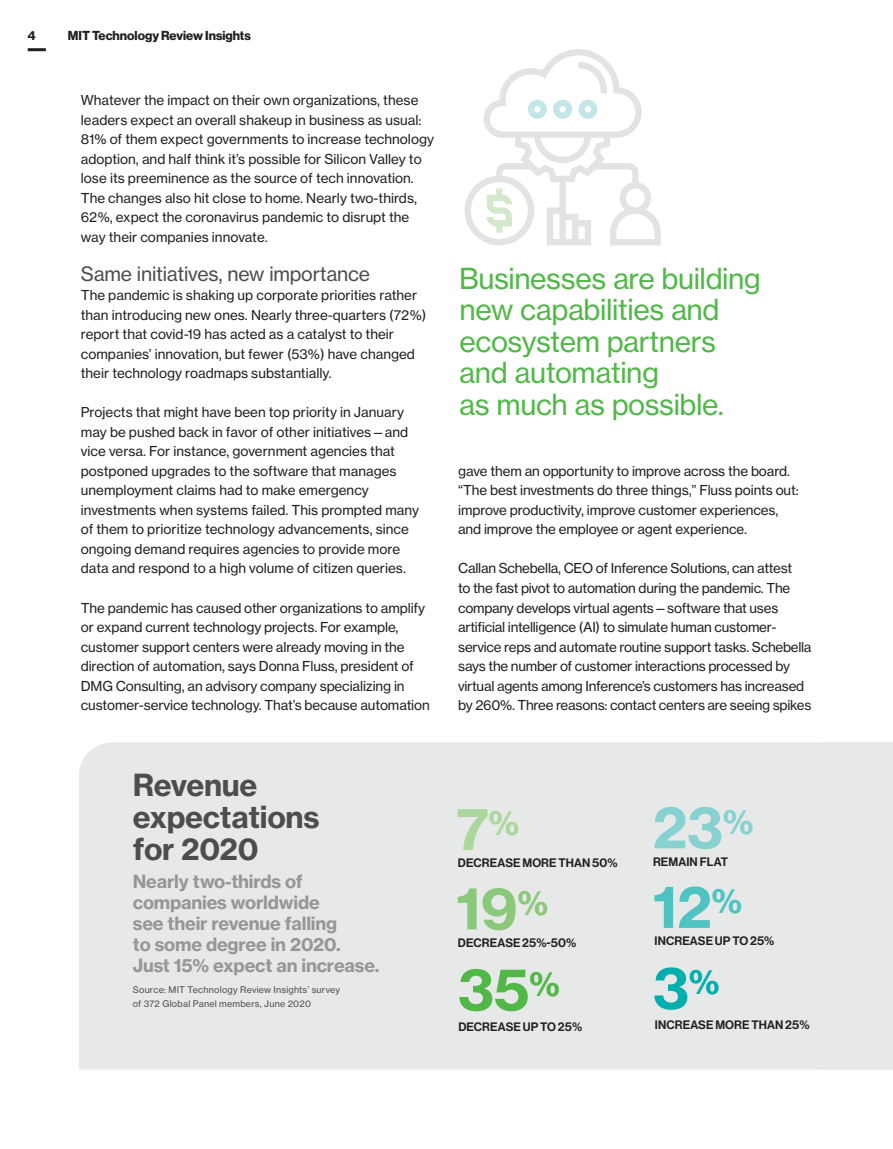
<style>
.page{position:relative;width:893px;height:1149px;background:#fff}
.page>*{position:absolute;margin:0;border:0;box-sizing:border-box;transform-origin:0 0}
.Wow_number{font:57px "N Haas Grotesk TX Std 75 Bd";color:#8bc97a}
.Wow_number-2{font:57px "N Haas Grotesk TX Std 75 Bd";color:#51b848}
.Wow_number-3{font:57px "N Haas Grotesk TX Std 75 Bd";color:#4fc3c2}
.Wow_number-4{font:57px "N Haas Grotesk TX Std 75 Bd";color:#abd69c}
.Wow_number-5{font:57px "N Haas Grotesk TX Std 75 Bd";color:#88d1d1}
.Wow_number-6{font:57px "N Haas Grotesk TX Std 75 Bd";color:#00afad}
.Wow_number-7{font:33.3px "N Haas Grotesk TX Std 75 Bd";color:#88d1d1}
.Infographic_H2{font:30px/31.5px "N Haas Grotesk TX Std 75 Bd";letter-spacing:-.01em;color:#4d4d4f}
.Callout{font:28.5px/31.5px "N Haas Grotesk TX Std 55 Rg";letter-spacing:-.015em;color:#51b848}
.Feature_Subhead{font:19.5px "N Haas Grotesk TX Std 55 Rg";letter-spacing:-.01em;color:#4d4d4f}
.Small_sidebar_hed{font:18px/21px "N Haas Grotesk TX Std 75 Bd";letter-spacing:-.01em;color:#949698}
.Feature_Text_w_o_ind{font:13.5px/19.5px "N Haas Grotesk TX Std 55 Rg";letter-spacing:-.01em;color:#231f20}
.t1{font:12.75px "N Haas Grotesk DS Std 75 Bd";color:#231f20}
.Small_Infograph_Text{font:12px "N Haas Grotesk DS Std 65 Md";letter-spacing:.01em;color:#231f20}
.source__white{font:9px/13.5px "N Haas Grotesk TX Std 55 Rg";letter-spacing:.02em;color:#4d4d4f}
</style>
<div class="page">
<hr style="left:28px;top:48px;width:18px;height:3px;background:#231f20">
<div style="left:79px;top:742px;width:742px;height:327px;background:#e7e8e8"></div>
<div style="left:821px;top:742px;width:72px;height:327px;background:#e7e8e8"></div>
<svg style="left:464px;top:49px;width:197px;height:196px"></svg>
<p class="t1" style="left:28px;top:28px;width:9px">4</p>
<p class="t1" style="left:68px;top:28px;width:184px">MIT Technology Review Insights</p>
<p class="Feature_Text_w_o_ind" style="left:81px;top:90px;width:355px">Whatever the impact on their own organizations, these leaders expect an overall shakeup in business as usual:<br>81% of them expect governments to increase technology adoption, and half think it’s possible for Silicon Valley to lose its preeminence as the source of tech innovation.<br>The changes also hit close to home. Nearly two-thirds, 62%, expect the coronavirus pandemic to disrupt the way their companies innovate.</p>
<p class="Feature_Subhead" style="left:81px;top:261px;width:291px">Same initiatives, new importance</p>
<p class="Feature_Text_w_o_ind" style="left:81px;top:285px;width:347px">The pandemic is shaking up corporate priorities rather than introducing new ones. Nearly three-quarters (72%) report that covid-19 has acted as a catalyst to their companies’ innovation, but fewer (53%) have changed their technology roadmaps substantially.</p>
<p class="Feature_Text_w_o_ind" style="left:81px;top:402px;width:340px">Projects that might have been top priority in January may be pushed back in favor of other initiatives—and vice versa. For instance, government agencies that postponed upgrades to the software that manages unemployment claims had to make emergency investments when systems failed. This prompted many of them to prioritize technology advancements, since ongoing demand requires agencies to provide more data and respond to a high volume of citizen queries.</p>
<p class="Feature_Text_w_o_ind" style="left:81px;top:597px;width:350px">The pandemic has caused other organizations to amplify or expand current technology projects. For example, customer support centers were already moving in the direction of automation, says Donna Fluss, president of DMG Consulting, an advisory company specializing in customer-service technology. That’s because automation</p>
<p class="Callout" style="left:459px;top:262px;width:303px">Businesses are building new capabilities and ecosystem partners and automating<br>as much as possible.</p>
<p class="Feature_Text_w_o_ind" style="left:458px;top:461px;width:342px">gave them an opportunity to improve across the board. “The best investments do three things,” Fluss points out: improve productivity, improve customer experiences, and improve the employee or agent experience.</p>
<p class="Feature_Text_w_o_ind" style="left:458px;top:558px;width:355px">Callan Schebella, CEO of Inference Solutions, can attest<br>to the fast pivot to automation during the pandemic. The company develops virtual agents—software that uses artificial intelligence (AI) to simulate human customer&shy;service reps and automate routine support tasks. Schebella says the number of customer interactions processed by virtual agents among Inference’s customers has increased by 260%. Three reasons: contact centers are seeing spikes</p>
<p class="Infographic_H2" style="left:133px;top:769px;width:188px">Revenue expectations for 2020</p>
<p class="Small_sidebar_hed" style="left:133px;top:870px;width:248px">Nearly two-thirds of companies worldwide<br>see their revenue falling<br>to some degree in 2020.<br>Just 15% expect an increase.</p>
<p class="source__white" style="left:133px;top:982px;width:209px">Source: MIT Technology Review Insights’ survey of 372 Global Panel members, June 2020</p>
<p class="Wow_number-4" style="left:456px;top:792px;width:65px">7<sup>%</sup></p>
<p class="Small_Infograph_Text" style="left:458px;top:855px;width:161px">DECREASE MORE THAN 50%</p>
<p class="Wow_number-5" style="left:653px;top:791px;width:72px">23</p>
<p class="Small_Infograph_Text" style="left:653px;top:854px;width:77px">REMAIN FLAT</p>
<p class="Wow_number-7" style="left:723px;top:800px;width:32px">%</p>
<p class="Wow_number" style="left:456px;top:872px;width:94px">19<sup>%</sup></p>
<p class="Wow_number-3" style="left:653px;top:870px;width:91px">12<sup>%</sup></p>
<p class="Small_Infograph_Text" style="left:458px;top:935px;width:120px">DECREASE 25%-50%</p>
<p class="Small_Infograph_Text" style="left:654px;top:933px;width:121px">INCREASE UP TO 25%</p>
<p class="Wow_number-2" style="left:458px;top:953px;width:104px">35<sup>%</sup></p>
<p class="Wow_number-6" style="left:653px;top:951px;width:68px">3<sup>%</sup></p>
<p class="Small_Infograph_Text" style="left:458px;top:1019px;width:125px">DECREASE UP TO 25%</p>
<p class="Small_Infograph_Text" style="left:655px;top:1017px;width:156px">INCREASE MORE THAN 25%</p>
</div>
